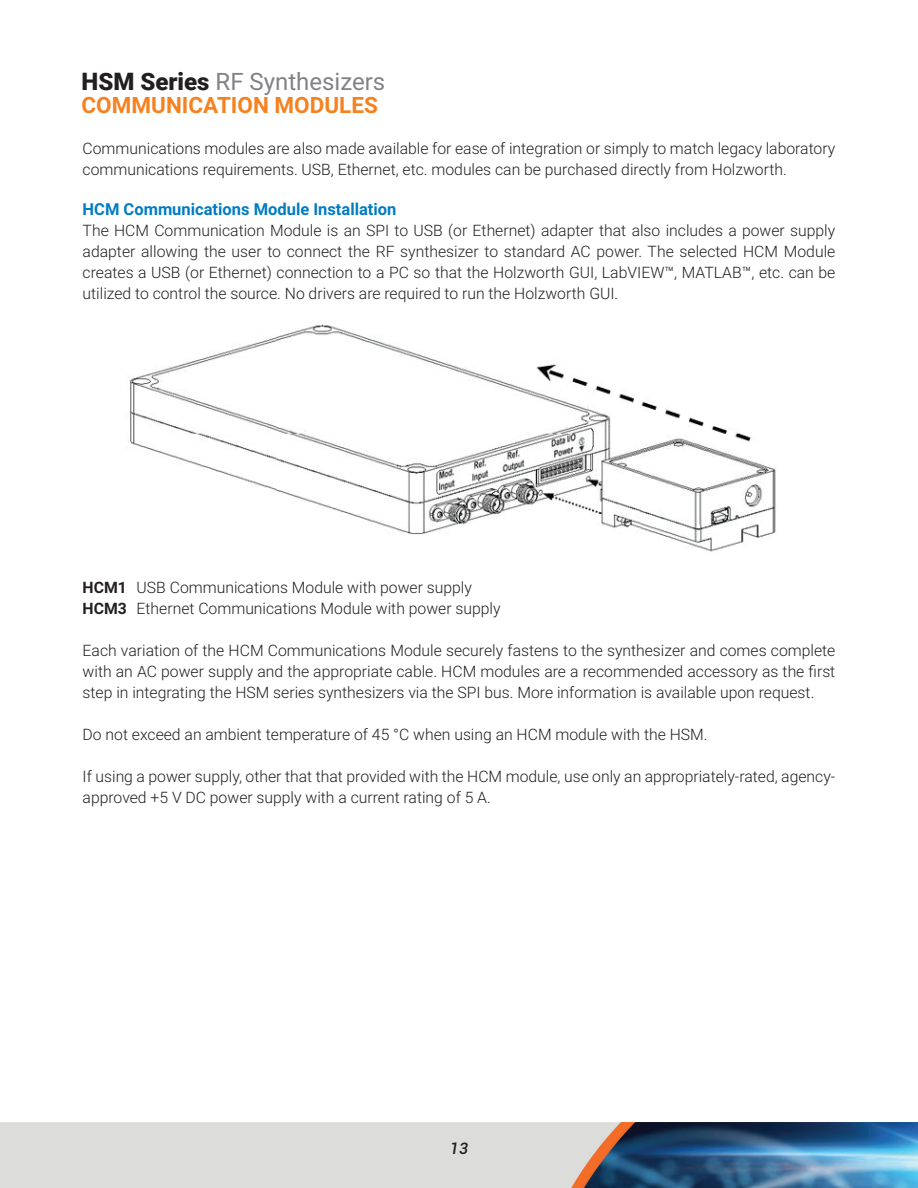
<style>
.page{position:relative;width:918px;height:1188px;background:#fff}
.page>*{position:absolute;margin:0;border:0;box-sizing:border-box;transform-origin:0 0}
.t1{font:24px "Roboto";color:#808285}
.t2{font:700 22.5px "Roboto";color:#f58220}
.t3{font:700 16.5px "Roboto";color:#007cc2}
.t4{font:300 15.75px/21px "Roboto";color:#231f20}
.t5{font:italic 500 15.75px "Roboto";color:#231f20}
.s1{font-weight:900;color:#231f20}
.s2{font-weight:700}
</style>
<div class="page">
<img style="left:0;top:1123px;width:918px;height:65px">
<img style="left:126px;top:323px;width:650px;height:229px">
<h1 class="t1" style="left:82px;top:65px;width:305px"><span class="s1">HSM Series</span> RF Synthesizers</h1>
<h2 class="t2" style="left:82px;top:89px;width:298px">COMMUNICATION MODULES</h2>
<p class="t4" style="left:83px;top:137px;width:754px">Communications modules are also made available for ease of integration or simply to match legacy laboratory communications requirements. USB, Ethernet, etc. modules can be purchased directly from Holzworth.</p>
<p class="t3" style="left:83px;top:198px;width:315px">HCM Communications Module Installation</p>
<p class="t4" style="left:83px;top:220px;width:754px;text-align:justify">The HCM Communication Module is an SPI to USB (or Ethernet) adapter that also includes a power supply adapter allowing the user to connect the RF synthesizer to standard AC power. The selected HCM Module creates a USB (or Ethernet) connection to a PC so that the Holzworth GUI, LabVIEW™, MATLAB™, etc. can be utilized to control the source. No drivers are required to run the Holzworth GUI.</p>
<p class="t4" style="left:83px;top:577px;width:419px"><span class="s2">HCM1</span> USB Communications Module with power supply<br><span class="s2">HCM3</span> Ethernet Communications Module with power supply</p>
<p class="t4" style="left:83px;top:640px;width:754px;text-align:justify">Each variation of the HCM Communications Module securely fastens to the synthesizer and comes complete with an AC power supply and the appropriate cable. HCM modules are a recommended accessory as the first step in integrating the HSM series synthesizers via the SPI bus. More information is available upon request.</p>
<p class="t4" style="left:83px;top:724px;width:626px">Do not exceed an ambient temperature of 45 °C when using an HCM module with the HSM.</p>
<p class="t4" style="left:83px;top:766px;width:754px">If using a power supply, other that that provided with the HCM module, use only an appropriately-rated, agency&shy;approved +5 V DC power supply with a current rating of 5 A.</p>
<p class="t5" style="left:450px;top:1138px;width:20px">13</p>
</div>
